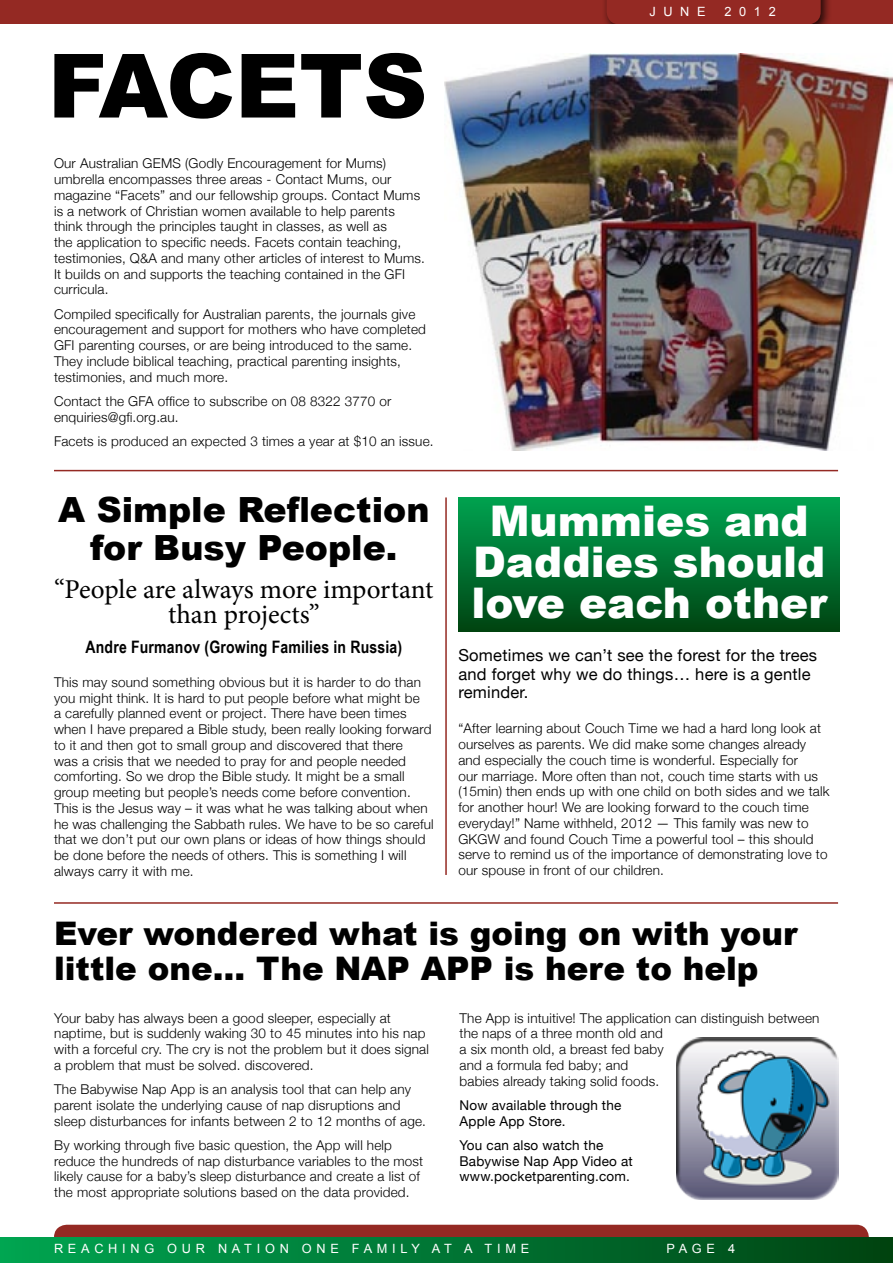
<style>
.page{position:relative;width:893px;height:1263px;background:#fff}
.page>*{position:absolute;margin:0;border:0;box-sizing:border-box;transform-origin:0 0}
.t1{font:900 88.65px "Arial";color:#000}
.t2{font:900 42.15px/41.1px "Arial";color:#fff;text-align:center}
.t3{font:900 34.65px/37.3px "Arial";color:#000;text-align:center}
.t4{font:900 32.4px/35.1px "Arial";color:#000}
.t5{font:27.15px/25.2px "Minion Pro";letter-spacing:-.005em;color:#000;text-align:center}
.t6{font:700 17.1px "Arial Narrow";letter-spacing:.01em;color:#000}
.t7{font:16.5px/18.8px "Helvetica Neue";letter-spacing:.015em;color:#000}
.t8{font:300 13.5px/15.8px "Helvetica Neue";letter-spacing:.015em;color:#000}
.t9{font:13.5px/15.8px "Helvetica Neue";letter-spacing:.015em;color:#000}
.t10{font:12.75px "Arial";letter-spacing:.37em;color:#fff}
</style>
<div class="page">
<div style="left:458px;top:497px;width:381px;height:134px;background:linear-gradient(to bottom,#00a351,#004513)"></div>
<img style="left:445px;top:53px;width:447px;height:398px">
<div style="left:0;top:0;width:893px;height:26px;background:#942923"></div>
<div style="left:601px;top:0;width:231px;height:36px;background:#000;opacity:.75"></div>
<svg style="left:607px;top:0;width:214px;height:24px"></svg>
<div style="left:54px;top:1225px;width:815px;height:12px;background:#942923"></div>
<div style="left:0;top:1237px;width:893px;height:26px;background:linear-gradient(to right,#00a653,#004312)"></div>
<hr style="left:54px;top:470px;width:784px;height:1px;background:#942923">
<hr style="left:54px;top:902px;width:784px;height:2px;background:#942923">
<hr style="left:445px;top:497px;width:2px;height:378px;background:#942923">
<div style="left:0;top:25px;width:893px;height:14px;background:#fff"></div>
<div style="left:675px;top:1059px;width:165px;height:142px;background:#fff;opacity:.75"></div>
<div style="left:675px;top:1036px;width:165px;height:149px;background:#000;opacity:.75"></div>
<h1 class="t1" style="left:48px;top:37px;width:381px">FACETS</h1>
<p class="t8" style="left:54px;top:155px;width:372px">Our Australian GEMS (Godly Encouragement for Mums) umbrella encompasses three areas ‐ Contact Mums, our magazine “Facets” and our fellowship groups. Contact Mums is a network of Christian women available to help parents think through the principles taught in classes, as well as<br>the application to specific needs. Facets contain teaching, testimonies, Q&amp;A and many other articles of interest to Mums.<br>It builds on and supports the teaching contained in the GFI curricula.</p>
<p class="t8" style="left:54px;top:305px;width:373px">Compiled specifically for Australian parents, the journals give encouragement and support for mothers who have completed GFI parenting courses, or are being introduced to the same.<br>They include biblical teaching, practical parenting insights, testimonies, and much more.</p>
<p class="t8" style="left:54px;top:392px;width:339px">Contact the GFA office to subscribe on 08 8322 3770 or enquiries@gfi.org.au.</p>
<p class="t8" style="left:54px;top:432px;width:381px">Facets is produced an expected 3 times a year at $10 an issue.</p>
<h3 class="t3" style="left:58px;top:492px;width:373px">A Simple Reflection for Busy People.</h3>
<h3 class="t5" style="left:54px;top:577px;width:381px">“People are always more important than projects”</h3>
<p class="t6" style="left:86px;top:634px;width:318px">Andre Furmanov (Growing Families in Russia)</p>
<p class="t8" style="left:54px;top:673px;width:381px">This may sound something obvious but it is harder to do than you might think. It is hard to put people before what might be<br>a carefully planned event or project. There have been times when I have prepared a Bible study, been really looking forward to it and then got to small group and discovered that there<br>was a crisis that we needed to pray for and people needed comforting. So we drop the Bible study. It might be a small group meeting but people’s needs come before convention.<br>This is the Jesus way – it was what he was talking about when he was challenging the Sabbath rules. We have to be so careful that we don’t put our own plans or ideas of how things should be done before the needs of others. This is something I will always carry it with me.</p>
<p class="t10" style="left:649px;top:4px;width:56px">JUNE</p>
<p class="t10" style="left:724px;top:4px;width:53px">2012</p>
<h2 class="t2" style="left:471px;top:501px;width:357px">Mummies and<br>Daddies should love each other</h2>
<p class="t7" style="left:458px;top:644px;width:360px">Sometimes we can’t see the forest for the trees and forget why we do things… here is a gentle reminder.</p>
<p class="t8" style="left:458px;top:720px;width:373px">“After learning about Couch Time we had a hard long look at ourselves as parents. We did make some changes already and especially the couch time is wonderful. Especially for<br>our marriage. More often than not, couch time starts with us (15min) then ends up with one child on both sides and we talk for another hour! We are looking forward to the couch time everyday!” Name withheld, 2012 — This family was new to GKGW and found Couch Time a powerful tool – this should serve to remind us of the importance of demonstrating love to our spouse in front of our children.</p>
<h3 class="t4" style="left:54px;top:916px;width:745px">Ever wondered what is going on with your little one… The NAP APP is here to help</h3>
<p class="t8" style="left:54px;top:1009px;width:376px">Your baby has always been a good sleeper, especially at naptime, but is suddenly waking 30 to 45 minutes into his nap with a forceful cry. The cry is not the problem but it does signal a problem that must be solved. discovered.</p>
<p class="t8" style="left:54px;top:1080px;width:373px">The Babywise Nap App is an analysis tool that can help any parent isolate the underlying cause of nap disruptions and sleep disturbances for infants between 2 to 12 months of age.</p>
<p class="t8" style="left:54px;top:1136px;width:370px">By working through five basic question, the App will help reduce the hundreds of nap disturbance variables to the most likely cause for a baby’s sleep disturbance and create a list of the most appropriate solutions based on the data provided.</p>
<p class="t8" style="left:460px;top:1009px;width:361px">The App is intuitive! The application can distinguish between the naps of a three month old and<br>a six month old, a breast fed baby<br>and a formula fed baby; and<br>babies already taking solid foods.</p>
<p class="t9" style="left:460px;top:1096px;width:163px">Now available through the<br>Apple App Store.</p>
<p class="t9" style="left:460px;top:1136px;width:175px">You can also watch the<br>Babywise Nap App Video at www.pocketparenting.com.</p>
<p class="t10" style="left:54px;top:1240px;width:477px">REACHIN G OU R N ATION ON E FAMILY AT A TIME</p>
<p class="t10" style="left:666px;top:1240px;width:70px">PAGE 4</p>
</div>
